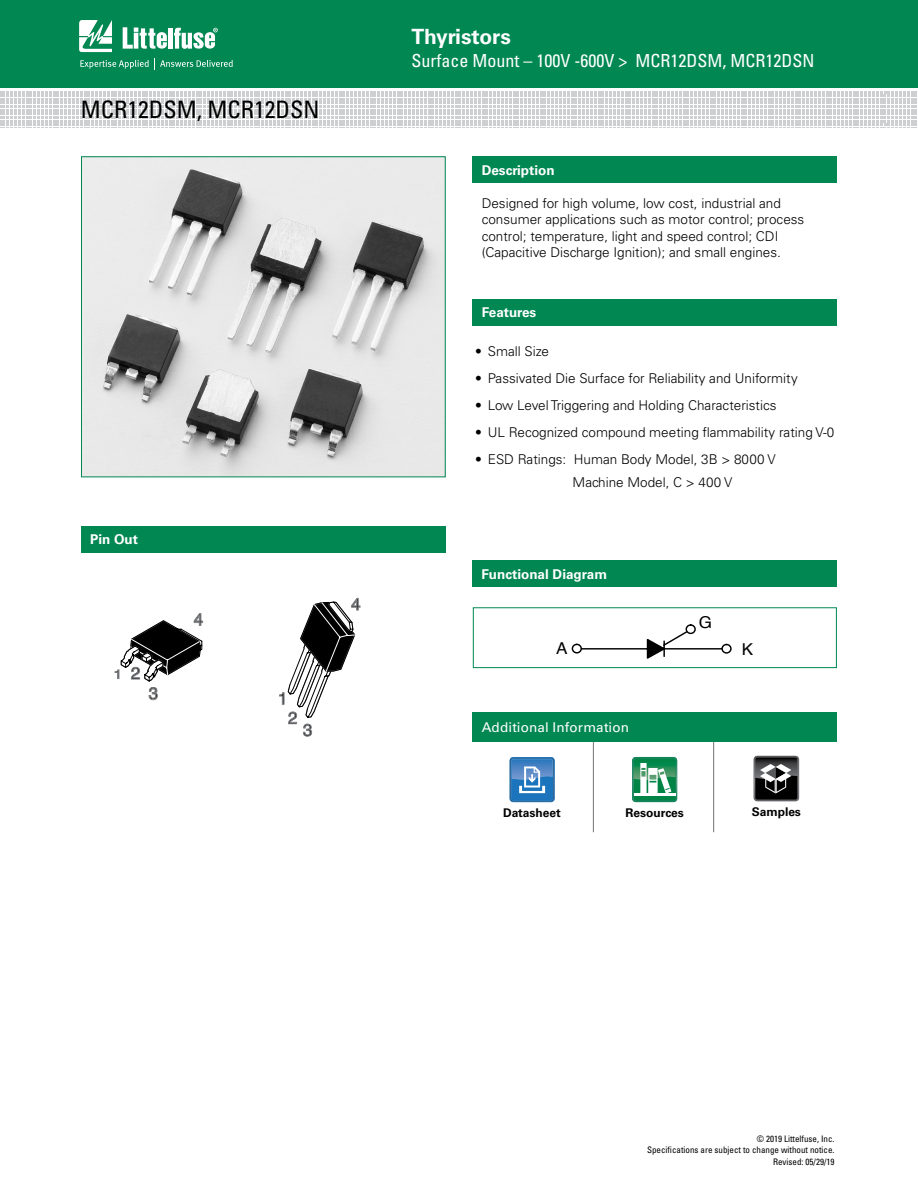
<style>
.page{position:relative;width:918px;height:1188px;background:#fff}
.page>*{position:absolute;margin:0;border:0;box-sizing:border-box;transform-origin:0 0}
.t1{font:condensed 24px "Univers LT Std";color:#000}
.t2{font:700 21px "Univers LT Std";color:#fff}
.t3{font:condensed 18px "Univers LT Std";color:#fff}
.t4{font:16.8px "Helvetica";color:#000}
.t5{font:16.35px "Helvetica";color:#000;scale:1.04 1}
.t6{font:300 13.5px/16.5px "Univers LT Std";color:#000}
.t7{font:700 13.5px "Univers LT Std";color:#fff}
.t8{font:13.5px "Univers LT Std";letter-spacing:.01em;color:#fff}
.t9{font:12.6px "Helvetica";color:#000;scale:1.15 1}
.t10{font:700 12px "Univers LT Std";color:#000}
.t11{font:condensed 9px/10.8px "Univers LT Std";color:#000;text-align:right}
.s1{font-size:16.8px}
</style>
<div class="page">
<div style="left:0;top:0;width:918px;height:88px;background:#008752"></div>
<svg style="left:0;top:91px;width:917px;height:35px"></svg>
<svg style="left:79px;top:20px;width:33px;height:32px"></svg>
<hr style="left:168px;top:28px;width:4px;height:21px;background:#fff">
<svg style="left:174px;top:28px;width:44px;height:21px"></svg>
<svg style="left:123px;top:27px;width:44px;height:22px"></svg>
<svg style="left:80px;top:58px;width:152px;height:11px"></svg>
<div style="left:473px;top:299px;width:364px;height:27px;background:#008752"></div>
<div style="left:473px;top:156px;width:364px;height:27px;background:#008752"></div>
<div style="left:473px;top:560px;width:364px;height:27px;background:#008752"></div>
<svg style="left:578px;top:630px;width:150px;height:29px"></svg>
<svg style="left:722px;top:645px;width:9px;height:8px"></svg>
<div style="left:721px;top:644px;width:11px;height:10px;border:1px solid #000;border-radius:50%"></div>
<svg style="left:687px;top:625px;width:8px;height:8px"></svg>
<div style="left:686px;top:624px;width:10px;height:10px;border:1px solid #000;border-radius:50%"></div>
<svg style="left:573px;top:645px;width:8px;height:8px"></svg>
<div style="left:572px;top:644px;width:10px;height:10px;border:1px solid #000;border-radius:50%"></div>
<div style="left:473px;top:607px;width:364px;height:61px;border:1px solid #008752"></div>
<div style="left:473px;top:712px;width:364px;height:30px;background:#008752"></div>
<hr style="left:713px;top:742px;width:1px;height:90px;background:#808285">
<hr style="left:593px;top:742px;width:1px;height:90px;background:#808285">
<svg style="left:753px;top:755px;width:46px;height:47px;background:#505151"></svg>
<svg style="left:632px;top:757px;width:45px;height:45px"></svg>
<hr style="left:634px;top:793px;width:41px;height:3px;background:#fff">
<svg style="left:510px;top:757px;width:45px;height:45px;background:#4d8cc5"></svg>
<div style="left:81px;top:526px;width:365px;height:26px;background:#008752"></div>
<img style="left:83px;top:158px;width:361px;height:317px">
<div style="left:81px;top:156px;width:365px;height:321px;border:1px solid #008752"></div>
<svg style="left:115px;top:613px;width:88px;height:87px"></svg>
<svg style="left:279px;top:598px;width:81px;height:139px"></svg>
<h1 class="t1" style="left:81px;top:94px;width:240px">MCR12DSM, MCR12DSN</h1>
<p class="t7" style="left:90px;top:532px;width:50px">Pin Out</p>
<p class="t9" style="left:114px;top:664px;width:25px">1 <span class="s1">2</span></p>
<p class="t4" style="left:149px;top:681px;width:11px">3</p>
<p class="t4" style="left:194px;top:607px;width:11px">4</p>
<p class="t4" style="left:278px;top:686px;width:11px">1</p>
<p class="t4" style="left:288px;top:705px;width:11px">2</p>
<p class="t4" style="left:303px;top:717px;width:11px">3</p>
<p class="t4" style="left:351px;top:591px;width:11px">4</p>
<h2 class="t2" style="left:411px;top:24px;width:101px">Thyristors</h2>
<h3 class="t3" style="left:411px;top:49px;width:404px">Surface Mount – 100V -600V &gt; MCR12DSM, MCR12DSN</h3>
<p class="t7" style="left:482px;top:162px;width:74px">Description</p>
<p class="t6" style="left:482px;top:194px;width:324px">Designed for high volume, low cost, industrial and consumer applications such as motor control; process control; temperature, light and speed control; CDI (Capacitive Discharge Ignition); and small engines.</p>
<p class="t7" style="left:482px;top:304px;width:56px">Features</p>
<p class="t6" style="left:475px;top:343px;width:75px">• Small Size</p>
<p class="t6" style="left:475px;top:370px;width:324px">• Passivated Die Surface for Reliability and Uniformity</p>
<p class="t6" style="left:475px;top:397px;width:303px">• Low Level Triggering and Holding Characteristics</p>
<p class="t6" style="left:475px;top:424px;width:361px">• UL Recognized compound meeting flammability rating V-0</p>
<p class="t6" style="left:573px;top:448px;width:205px;line-height:22.5px;text-indent:-98px">• ESD Ratings: Human Body Model, 3B &gt; 8000 V<br>Machine Model, C &gt; 400 V</p>
<p class="t7" style="left:482px;top:566px;width:127px">Functional Diagram</p>
<p class="t5" style="left:556px;top:636px;width:12px">A</p>
<p class="t8" style="left:482px;top:719px;width:149px">Additional Information</p>
<p class="t5" style="left:699px;top:610px;width:14px">G</p>
<p class="t5" style="left:742px;top:636px;width:12px">K</p>
<p class="t10" style="left:503px;top:806px;width:59px">Datasheet</p>
<p class="t10" style="left:625px;top:806px;width:60px">Resources</p>
<p class="t10" style="left:752px;top:805px;width:51px">Samples</p>
<p class="t11" style="left:647px;top:1133px;width:189px">© 2019 Littelfuse, Inc.<br>Specifications are subject to change without notice.</p>
<p class="t11" style="left:773px;top:1156px;width:63px">Revised: 05/29/19</p>
</div>
